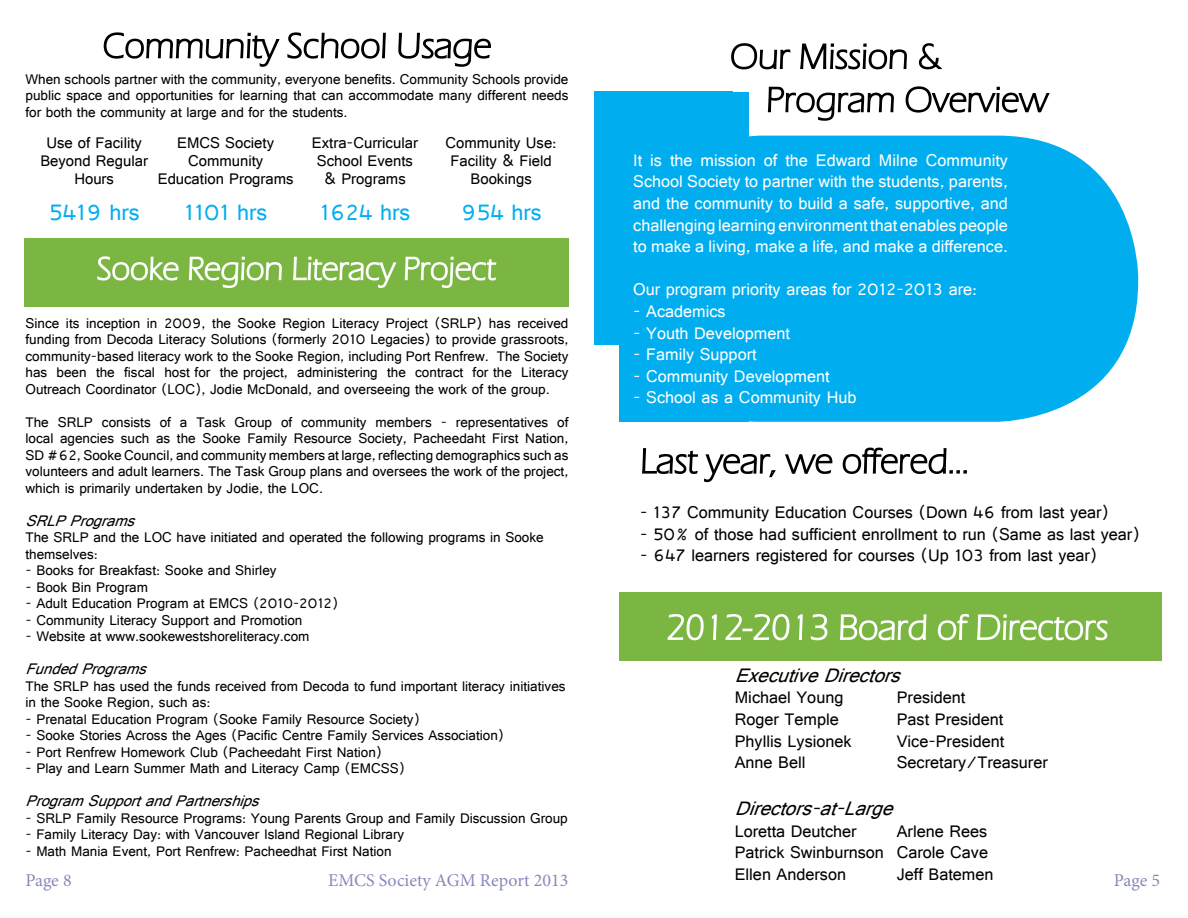
<style>
.page{position:relative;width:1188px;height:918px;background:#fff}
.page>*{position:absolute;margin:0;border:0;box-sizing:border-box;transform-origin:0 0}
.t1{font:24px "Raavi";color:#00aeef}
.t2{font:italic 21px "Raavi";color:#000}
.t3{font:18px/21.6px "Raavi";color:#fff;text-align:justify}
.t4{font:18px/21.6px "Raavi";color:#000;text-align:justify}
.t5{font:18px "Minion Pro";color:#8889ba}
.t6{font:16.5px/18px "Raavi";color:#000;text-align:center}
.t7{font:italic 16.5px "Raavi";color:#000}
.t8{font:15px/16.5px "Raavi";color:#000;text-align:justify}
</style>
<div class="page">
<div style="left:620px;top:92px;width:129px;height:330px;background:#00aeef"></div>
<div style="left:594px;top:92px;width:139px;height:253px;background:#00aeef"></div>
<div style="left:620px;top:136px;width:518px;height:286px;background:#00aeef;border-radius:141px"></div>
<svg style="left:730px;top:43px;width:321px;height:104px"></svg>
<div style="left:620px;top:593px;width:542px;height:68px;background:#7bb642"></div>
<svg style="left:667px;top:614px;width:37px;height:27px"></svg>
<svg style="left:711px;top:614px;width:6px;height:26px"></svg>
<svg style="left:725px;top:614px;width:65px;height:27px"></svg>
<svg style="left:797px;top:614px;width:31px;height:27px"></svg>
<svg style="left:839px;top:592px;width:88px;height:49px"></svg>
<svg style="left:937px;top:613px;width:32px;height:28px"></svg>
<svg style="left:977px;top:614px;width:131px;height:27px"></svg>
<svg style="left:642px;top:448px;width:134px;height:35px"></svg>
<svg style="left:785px;top:454px;width:48px;height:20px"></svg>
<svg style="left:842px;top:421px;width:126px;height:53px"></svg>
<div style="left:24px;top:239px;width:544px;height:68px;background:#7bb642"></div>
<svg style="left:97px;top:256px;width:82px;height:25px"></svg>
<svg style="left:188px;top:238px;width:95px;height:50px"></svg>
<svg style="left:293px;top:256px;width:104px;height:32px"></svg>
<svg style="left:404px;top:238px;width:93px;height:50px"></svg>
<svg style="left:103px;top:32px;width:177px;height:35px"></svg>
<svg style="left:287px;top:32px;width:99px;height:27px"></svg>
<svg style="left:398px;top:32px;width:93px;height:35px"></svg>
<p class="t8" style="left:26px;top:70px;width:545px">When schools partner with the community, everyone benefits. Community Schools provide public space and opportunities for learning that can accommodate many different needs for both the community at large and for the students.</p>
<p class="t6" style="left:40px;top:133px;width:109px">Use of Facility<br>Beyond Regular<br>Hours</p>
<h1 class="t1" style="left:49px;top:198px;width:92px">5419 hrs</h1>
<p class="t6" style="left:158px;top:133px;width:137px">EMCS Society<br>Community<br>Education Programs</p>
<h1 class="t1" style="left:184px;top:198px;width:84px">1101 hrs</h1>
<p class="t6" style="left:312px;top:134px;width:108px">Extra-Curricular<br>School Events &amp; Programs</p>
<h1 class="t1" style="left:320px;top:198px;width:92px">1624 hrs</h1>
<p class="t6" style="left:445px;top:134px;width:113px">Community Use:<br>Facility &amp; Field<br>Bookings</p>
<h1 class="t1" style="left:461px;top:198px;width:82px">954 hrs</h1>
<p class="t3" style="left:633px;top:149px;width:376px">It is the mission of the Edward Milne Community School Society to partner with the students, parents, and the community to build a safe, supportive, and challenging learning environment that enables people to make a living, make a life, and make a difference.</p>
<p class="t3" style="left:633px;top:278px;width:345px">Our program priority areas for 2012-2013 are:</p>
<p class="t3" style="left:633px;top:300px;width:94px">- Academics</p>
<p class="t3" style="left:633px;top:322px;width:158px">- Youth Development</p>
<p class="t3" style="left:633px;top:343px;width:125px">- Family Support</p>
<p class="t3" style="left:633px;top:365px;width:198px">- Community Development</p>
<p class="t3" style="left:633px;top:386px;width:225px">- School as a Community Hub</p>
<p class="t8" style="left:26px;top:315px;width:545px">Since its inception in 2009, the Sooke Region Literacy Project (SRLP) has received funding from Decoda Literacy Solutions (formerly 2010 Legacies) to provide grassroots, community-based literacy work to the Sooke Region, including Port Renfrew. The Society has been the fiscal host for the project, administering the contract for the Literacy Outreach Coordinator (LOC), Jodie McDonald, and overseeing the work of the group.</p>
<p class="t8" style="left:26px;top:414px;width:545px">The SRLP consists of a Task Group of community members - representatives of local agencies such as the Sooke Family Resource Society, Pacheedaht First Nation, SD #62, Sooke Council, and community members at large, reflecting demographics such as volunteers and adult learners. The Task Group plans and oversees the work of the project, which is primarily undertaken by Jodie, the LOC.</p>
<p class="t7" style="left:26px;top:511px;width:120px">SRLPPrograms</p>
<p class="t8" style="left:26px;top:529px;width:520px">The SRLP and the LOC have initiated and operated the following programs in Sooke themselves:</p>
<p class="t8" style="left:26px;top:562px;width:253px">- Books for Breakfast: Sooke and Shirley</p>
<p class="t8" style="left:26px;top:579px;width:124px">- Book Bin Program</p>
<p class="t8" style="left:26px;top:595px;width:314px">- Adult Education Program at EMCS (2010-2012)</p>
<p class="t8" style="left:26px;top:612px;width:278px">- Community Literacy Support and Promotion</p>
<p class="t8" style="left:26px;top:628px;width:286px">- Website at www.sookewestshoreliteracy.com</p>
<p class="t7" style="left:26px;top:659px;width:132px">FundedPrograms</p>
<p class="t8" style="left:26px;top:678px;width:542px">The SRLP has used the funds received from Decoda to fund important literacy initiatives in the Sooke Region, such as:</p>
<p class="t8" style="left:26px;top:711px;width:396px">- Prenatal Education Program (Sooke Family Resource Society)</p>
<p class="t8" style="left:26px;top:727px;width:480px">- Sooke Stories Across the Ages (Pacific Centre Family Services Association)</p>
<p class="t8" style="left:26px;top:744px;width:358px">- Port Renfrew Homework Club (Pacheedaht First Nation)</p>
<p class="t8" style="left:26px;top:760px;width:381px">- Play and Learn Summer Math and Literacy Camp (EMCSS)</p>
<p class="t7" style="left:26px;top:791px;width:245px">ProgramSupportandPartnerships</p>
<p class="t8" style="left:26px;top:810px;width:544px">- SRLP Family Resource Programs: Young Parents Group and Family Discussion Group</p>
<p class="t8" style="left:26px;top:826px;width:380px">- Family Literacy Day: with Vancouver Island Regional Library</p>
<p class="t8" style="left:26px;top:843px;width:368px">- Math Mania Event, Port Renfrew: Pacheedhat First Nation</p>
<p class="t4" style="left:640px;top:501px;width:470px">- 137 Community Education Courses (Down 46 from last year)</p>
<p class="t4" style="left:640px;top:523px;width:501px">- 50% of those had sufficient enrollment to run (Same as last year)</p>
<p class="t4" style="left:640px;top:544px;width:459px">- 647 learners registered for courses (Up 103 from last year)</p>
<h2 class="t2" style="left:735px;top:662px;width:179px">ExecutiveDirectors</h2>
<p class="t4" style="left:735px;top:686px;width:110px">Michael Young</p>
<p class="t4" style="left:897px;top:686px;width:70px">President</p>
<p class="t4" style="left:735px;top:708px;width:105px">Roger Temple</p>
<p class="t4" style="left:897px;top:708px;width:108px">Past President</p>
<p class="t4" style="left:735px;top:730px;width:118px">Phyllis Lysionek</p>
<p class="t4" style="left:897px;top:730px;width:109px">Vice-President</p>
<p class="t4" style="left:735px;top:751px;width:72px">Anne Bell</p>
<p class="t4" style="left:897px;top:751px;width:152px">Secretary/Treasurer</p>
<h2 class="t2" style="left:735px;top:795px;width:172px">Directors-at-Large</h2>
<p class="t4" style="left:735px;top:820px;width:123px">Loretta Deutcher</p>
<p class="t4" style="left:735px;top:820px;width:255px;text-indent:162px">Arlene Rees Patrick Swinburnson Carole Cave Ellen Anderson</p>
<p class="t4" style="left:897px;top:863px;width:98px">Jeff Batemen</p>
<p class="t5" style="left:26px;top:868px;width:48px">Page 8</p>
<p class="t5" style="left:328px;top:868px;width:242px">EMCS Society AGM Report 2013</p>
<p class="t5" style="left:1114px;top:868px;width:48px">Page 5</p>
</div>
